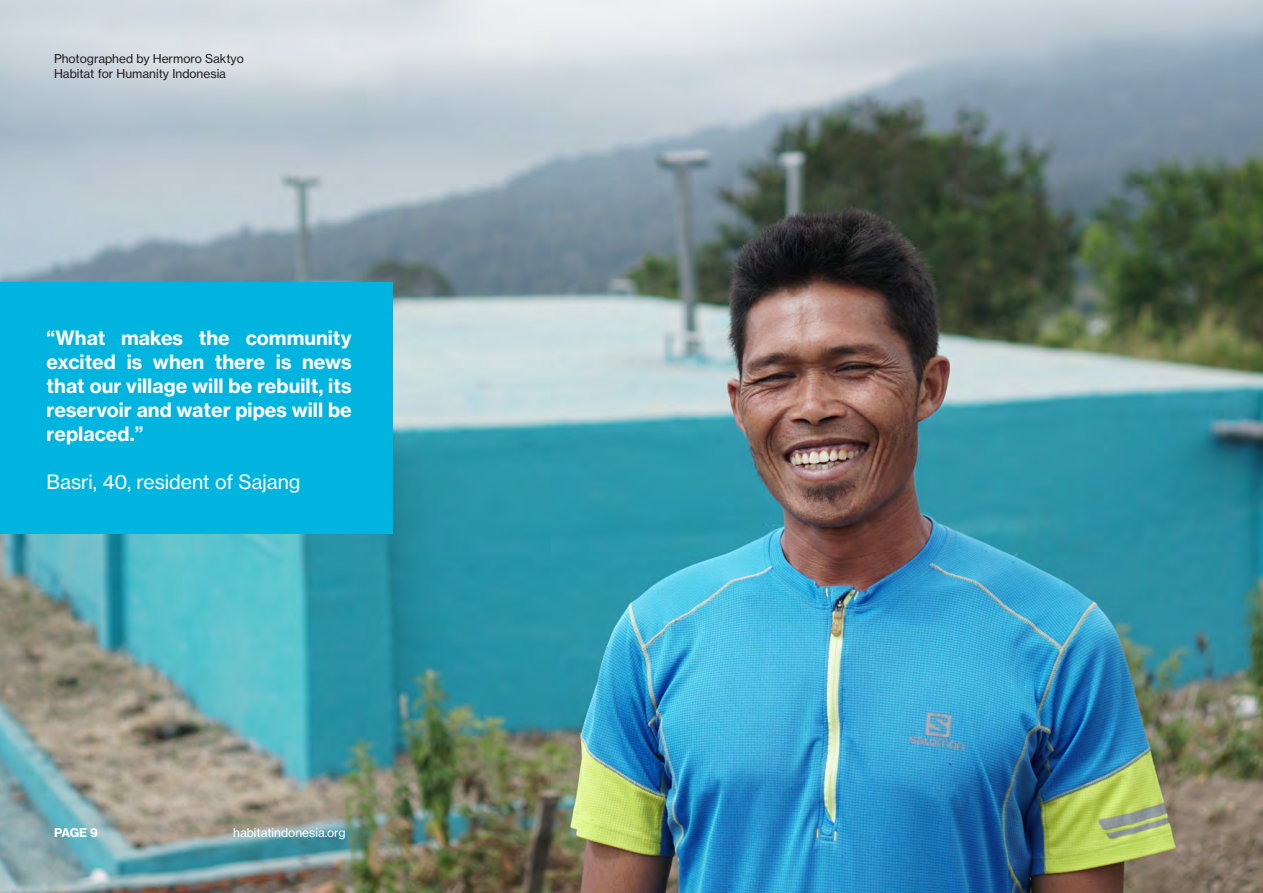
<style>
.page{position:relative;width:1263px;height:893px;background:#fff}
.page>*{position:absolute;margin:0;border:0;box-sizing:border-box;transform-origin:0 0}
.t1{font:19.5px/24px "N Haas Grotesk TX Pro 75 Bd";color:#fff;text-align:justify}
.t2{font:19.5px "N Haas Grotesk TX Pro 55 Rg";color:#fff}
.t3{font:12px "N Haas Grotesk TX Pro 55 Rg";color:#231f20}
.t4{font:12px "N Haas Grotesk TX Pro 55 Rg";color:#fff}
.t5{font:12px "N Haas Grotesk TX Pro 75 Bd";color:#fff}
</style>
<div class="page">
<img style="left:0;top:0;width:1263px;height:893px">
<div style="left:0;top:282px;width:392px;height:252px;background:#00b4e0"></div>
<p class="t3" style="left:54px;top:52px;width:191px">Photographed by Hermoro Saktyo</p>
<p class="t3" style="left:54px;top:66px;width:174px">Habitat for Humanity Indonesia</p>
<p class="t1" style="left:47px;top:326px;width:307px">“What makes the community excited is when there is news that our village will be rebuilt, its reservoir and water pipes will be replaced.”</p>
<p class="t2" style="left:47px;top:470px;width:255px">Basri, 40, resident of Sajang</p>
<p class="t5" style="left:54px;top:825px;width:45px">PAGE 9</p>
<p class="t4" style="left:233px;top:825px;width:114px">habitatindonesia.org</p>
</div>
